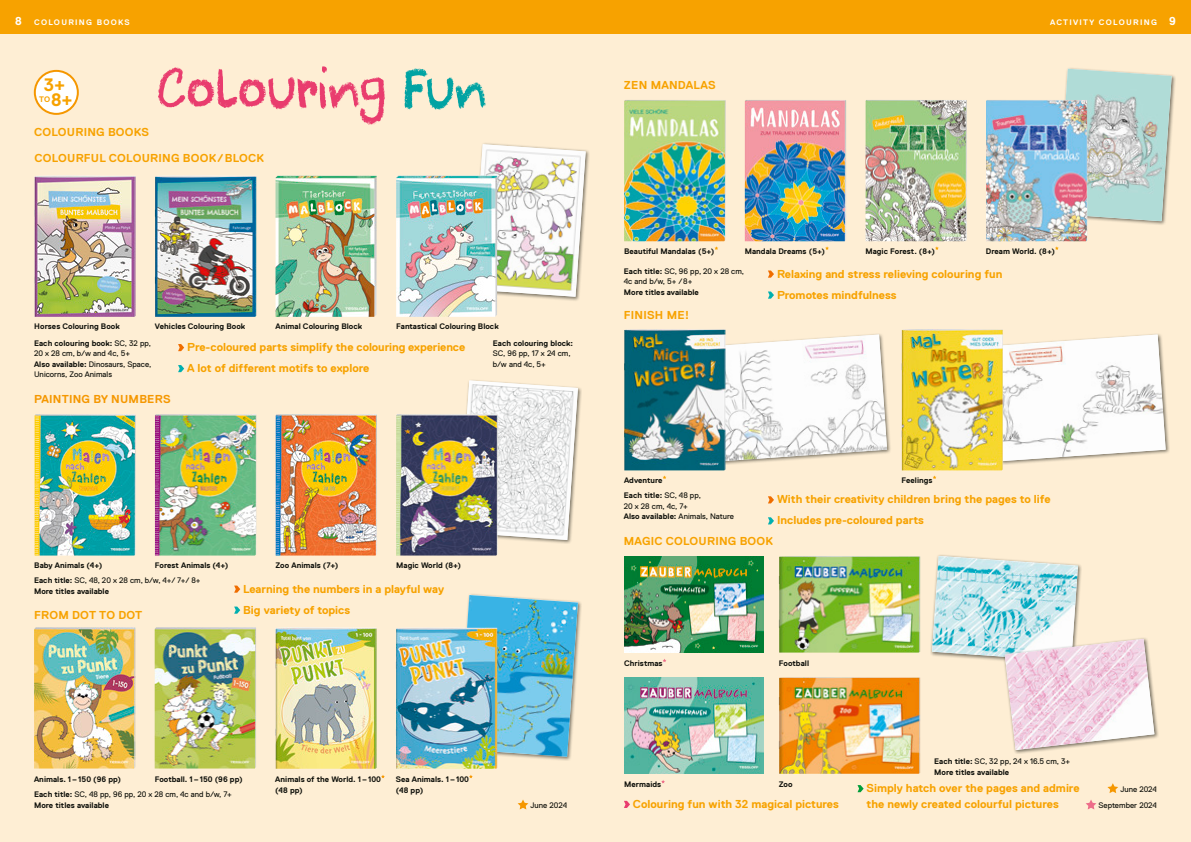
<style>
.page{position:relative;width:1191px;height:842px;background:#fff}
.page>*{position:absolute;margin:0;border:0;box-sizing:border-box;transform-origin:0 0}
.Head_Spielen{font:52.5px "DK Cool Crayon";letter-spacing:-.015em;color:#e93c6e;scale:.95 1}
.t1{font:700 18px "Replica Std";color:#f7a200}
.KSPs{font:700 11.5px/15.8px "Replica Std";color:#f7a200}
.Buchtyp{font:700 11.5px "Replica Std";letter-spacing:.02em;color:#f7a200}
.Buchtyp-2{font:700 11.5px "Replica Std";letter-spacing:.02em;color:#f59700}
.Bibs{font:700 8px/10.5px "Replica Std";letter-spacing:.005em;color:#11120c}
.Bibs-2{font:8px/10.5px "Replica Std";letter-spacing:.005em;color:#11120c}
.Kolumnentitel_rechts{font:700 8px "Replica Std";letter-spacing:.16em;color:#fff}
.Kolumnentitel_links{font:700 8px "Replica Std";letter-spacing:.16em;color:#fff}
.t2{font:700 8px "Replica Std";color:#f7a200}
.s1{font-size:11.5px}
.s2{color:#00a3a3}
.s3{font-weight:700}
.s4{font-weight:400}
</style>
<div class="page">
<div style="left:0;top:0;width:595px;height:842px;background:#feeed4"></div>
<div style="left:595px;top:0;width:596px;height:842px;background:#feeed4"></div>
<div style="left:712px;top:333px;width:179px;height:132px;background:#11120c;opacity:.55"></div>
<img style="left:725px;top:335px;width:162px;height:126px">
<div style="left:991px;top:333px;width:179px;height:132px;background:#11120c;opacity:.55"></div>
<img style="left:1003px;top:335px;width:162px;height:126px">
<div style="left:929px;top:554px;width:153px;height:112px;background:#11120c;opacity:.55"></div>
<div style="left:1002px;top:637px;width:156px;height:117px;background:#11120c;opacity:.55"></div>
<svg style="left:932px;top:556px;width:222px;height:194px"></svg>
<img style="left:1004px;top:639px;width:150px;height:111px">
<svg style="left:624px;top:801px;width:6px;height:7px"></svg>
<svg style="left:857px;top:785px;width:6px;height:7px"></svg>
<div style="left:470px;top:142px;width:120px;height:159px;background:#11120c;opacity:.55"></div>
<img style="left:472px;top:144px;width:113px;height:153px">
<div style="left:1055px;top:67px;width:121px;height:159px;background:#11120c;opacity:.55"></div>
<img style="left:1057px;top:69px;width:114px;height:152px">
<img style="left:34px;top:175px;width:102px;height:142px">
<img style="left:624px;top:100px;width:101px;height:141px">
<img style="left:624px;top:329px;width:101px;height:141px">
<img style="left:155px;top:175px;width:101px;height:142px">
<img style="left:744px;top:100px;width:102px;height:141px">
<svg style="left:825px;top:246px;width:4px;height:4px"></svg>
<img style="left:275px;top:175px;width:101px;height:142px">
<img style="left:865px;top:100px;width:101px;height:141px">
<img style="left:396px;top:175px;width:101px;height:142px">
<img style="left:986px;top:100px;width:101px;height:141px">
<div style="left:456px;top:593px;width:126px;height:168px;background:#11120c;opacity:.55"></div>
<img style="left:458px;top:595px;width:120px;height:162px">
<div style="left:456px;top:378px;width:126px;height:166px;background:#11120c;opacity:.55"></div>
<img style="left:459px;top:380px;width:119px;height:160px">
<img style="left:155px;top:627px;width:101px;height:141px">
<img style="left:34px;top:627px;width:101px;height:141px">
<svg style="left:178px;top:344px;width:6px;height:7px"></svg>
<svg style="left:178px;top:365px;width:6px;height:7px"></svg>
<svg style="left:768px;top:270px;width:6px;height:8px"></svg>
<svg style="left:768px;top:291px;width:6px;height:8px"></svg>
<svg style="left:768px;top:496px;width:6px;height:7px"></svg>
<svg style="left:768px;top:517px;width:6px;height:7px"></svg>
<svg style="left:234px;top:585px;width:6px;height:8px"></svg>
<svg style="left:234px;top:606px;width:6px;height:8px"></svg>
<img style="left:34px;top:414px;width:102px;height:141px">
<img style="left:155px;top:414px;width:101px;height:141px">
<img style="left:275px;top:414px;width:102px;height:141px">
<img style="left:396px;top:414px;width:101px;height:141px">
<img style="left:624px;top:678px;width:139px;height:96px">
<img style="left:624px;top:557px;width:139px;height:96px">
<img style="left:779px;top:556px;width:141px;height:97px">
<img style="left:779px;top:677px;width:141px;height:97px">
<img style="left:901px;top:329px;width:102px;height:141px">
<img style="left:275px;top:627px;width:102px;height:142px">
<img style="left:396px;top:627px;width:101px;height:142px">
<svg style="left:1086px;top:800px;width:10px;height:9px"></svg>
<svg style="left:1107px;top:783px;width:11px;height:10px"></svg>
<svg style="left:517px;top:799px;width:11px;height:10px"></svg>
<div style="left:0;top:0;width:595px;height:34px;background:#f7a200"></div>
<div style="left:595px;top:0;width:596px;height:34px;background:#f7a200"></div>
<div style="left:35px;top:71px;width:43px;height:43px;background:#fff;border-radius:50%"></div>
<div style="left:34px;top:70px;width:45px;height:45px;border:2px solid #f59700;border-radius:50%"></div>
<p class="Kolumnentitel_links" style="left:15px;top:17px;width:116px"><span class="s1">8</span> COLOURING BOOKS</p>
<p class="Kolumnentitel_rechts" style="left:1050px;top:17px;width:127px">ACTIVITY COLOURING <span class="s1">9</span></p>
<p class="t1" style="left:44px;top:74px;width:23px">3+</p>
<p class="t2" style="left:39px;top:94px;width:13px">TO</p>
<p class="t1" style="left:51px;top:89px;width:23px">8+</p>
<p class="Buchtyp" style="left:34px;top:126px;width:116px">COLOURING BOOKS</p>
<p class="Head_Spielen" style="left:156px;top:56px;width:350px">Colouring <span class="s2">Fun</span></p>
<p class="Buchtyp" style="left:34px;top:151px;width:231px">COLOURFUL COLOURING BOOK/BLOCK</p>
<p class="Bibs" style="left:34px;top:321px;width:87px">Horses Colouring Book</p>
<p class="Bibs" style="left:155px;top:321px;width:92px">Vehicles Colouring Book</p>
<p class="Bibs" style="left:275px;top:321px;width:88px">Animal Colouring Block</p>
<p class="Bibs" style="left:396px;top:321px;width:104px">Fantastical Colouring Block</p>
<p class="Bibs-2" style="left:34px;top:338px;width:119px"><span class="s3">Each colouring book:</span> SC, 32 pp,<br>20 x 28 cm, b/w and 4c, 5+<br><span class="s3">Also available:</span> Dinosaurs, Space,<br>Unicorns, Zoo Animals</p>
<p class="Buchtyp-2" style="left:34px;top:393px;width:138px">PAINTING BY NUMBERS</p>
<p class="KSPs" style="left:187px;top:339px;width:279px">Pre-coloured parts simplify the colouring experience</p>
<p class="KSPs" style="left:187px;top:360px;width:184px">A lot of different motifs to explore</p>
<p class="Bibs-2" style="left:493px;top:338px;width:82px"><span class="s3">Each colouring block:<br></span>SC, 96 pp, 17 x 24 cm, b/w and 4c, 5+</p>
<p class="Bibs" style="left:34px;top:560px;width:70px">Baby Animals (4+)</p>
<p class="Bibs" style="left:155px;top:560px;width:75px">Forest Animals (4+)</p>
<p class="Bibs" style="left:275px;top:560px;width:64px">Zoo Animals (7+)</p>
<p class="Bibs" style="left:396px;top:560px;width:67px">Magic World (8+)</p>
<p class="Bibs" style="left:34px;top:575px;width:168px">Each title: <span class="s4">SC, 48, 20 x 28 cm, b/w, 4+/ 7+/ 8+<br></span>More titles available</p>
<p class="Buchtyp" style="left:34px;top:609px;width:110px">FROM DOT TO DOT</p>
<p class="KSPs" style="left:243px;top:581px;width:202px">Learning the numbers in a playful way</p>
<p class="KSPs" style="left:243px;top:602px;width:108px">Big variety of topics</p>
<p class="Bibs" style="left:34px;top:774px;width:89px">Animals. 1–150 (96 pp)</p>
<p class="Bibs" style="left:155px;top:774px;width:90px">Football. 1–150 (96 pp)</p>
<p class="Bibs-2" style="left:34px;top:789px;width:199px"><span class="s3">Each title:</span> SC, 48 pp, 96 pp, 20 x 28 cm, 4c and b/w, 7+<br><span class="s3">More titles available</span></p>
<p class="Bibs" style="left:275px;top:774px;width:107px">Animals of the World. 1–100</p>
<p class="Bibs" style="left:275px;top:785px;width:29px">(48 pp)</p>
<p class="Bibs" style="left:396px;top:774px;width:75px">Sea Animals. 1–100 (48 pp)</p>
<p class="Bibs-2" style="left:530px;top:800px;width:38px">June 2024</p>
<p class="Buchtyp" style="left:624px;top:78px;width:93px">ZEN MANDALAS</p>
<p class="Bibs" style="left:624px;top:246px;width:92px">Beautiful Mandalas (5+)</p>
<p class="Bibs" style="left:744px;top:246px;width:82px">Mandala Dreams (5+)</p>
<p class="Bibs" style="left:865px;top:246px;width:71px">Magic Forest. (8+)</p>
<p class="Bibs" style="left:986px;top:246px;width:70px">Dream World. (8+)</p>
<p class="Bibs-2" style="left:624px;top:266px;width:122px"><span class="s3">Each title:</span> SC, 96 pp, 20 x 28 cm,<br>4c and b/w, 5+ /8+<br><span class="s3">More titles available</span></p>
<p class="Buchtyp" style="left:624px;top:309px;width:67px">FINISH ME!</p>
<p class="KSPs" style="left:777px;top:266px;width:227px">Relaxing and stress relieving colouring fun</p>
<p class="KSPs" style="left:777px;top:287px;width:121px">Promotes mindfulness</p>
<p class="Bibs" style="left:624px;top:475px;width:40px">Adventure</p>
<p class="Bibs-2" style="left:624px;top:490px;width:112px"><span class="s3">Each title:</span> SC, 48 pp,<br>20 x 28 cm, 4c, 7+<br><span class="s3">Also available:</span> Animals, Nature</p>
<p class="Bibs" style="left:901px;top:475px;width:33px">Feelings</p>
<p class="KSPs" style="left:777px;top:492px;width:275px">With their creativity children bring the pages to life</p>
<p class="KSPs" style="left:777px;top:513px;width:148px">Includes pre-coloured parts</p>
<p class="Buchtyp" style="left:624px;top:535px;width:150px">MAGIC COLOURING BOOK</p>
<p class="Bibs" style="left:624px;top:658px;width:40px">Christmas</p>
<p class="Bibs" style="left:779px;top:658px;width:32px">Football</p>
<p class="Bibs" style="left:934px;top:756px;width:138px">Each title: <span class="s4">SC, 32 pp, 24 x 16.5 cm, 3+<br></span>More titles available</p>
<p class="Bibs" style="left:624px;top:779px;width:39px">Mermaids</p>
<p class="Bibs" style="left:779px;top:779px;width:15px">Zoo</p>
<p class="KSPs" style="left:633px;top:796px;width:207px">Colouring fun with 32 magical pictures</p>
<p class="KSPs" style="left:866px;top:780px;width:214px">Simply hatch over the pages and admire the newly created colourful pictures</p>
<p class="Bibs-2" style="left:1120px;top:784px;width:38px">June 2024</p>
<p class="Bibs-2" style="left:1098px;top:800px;width:60px">September 2024</p>
</div>
